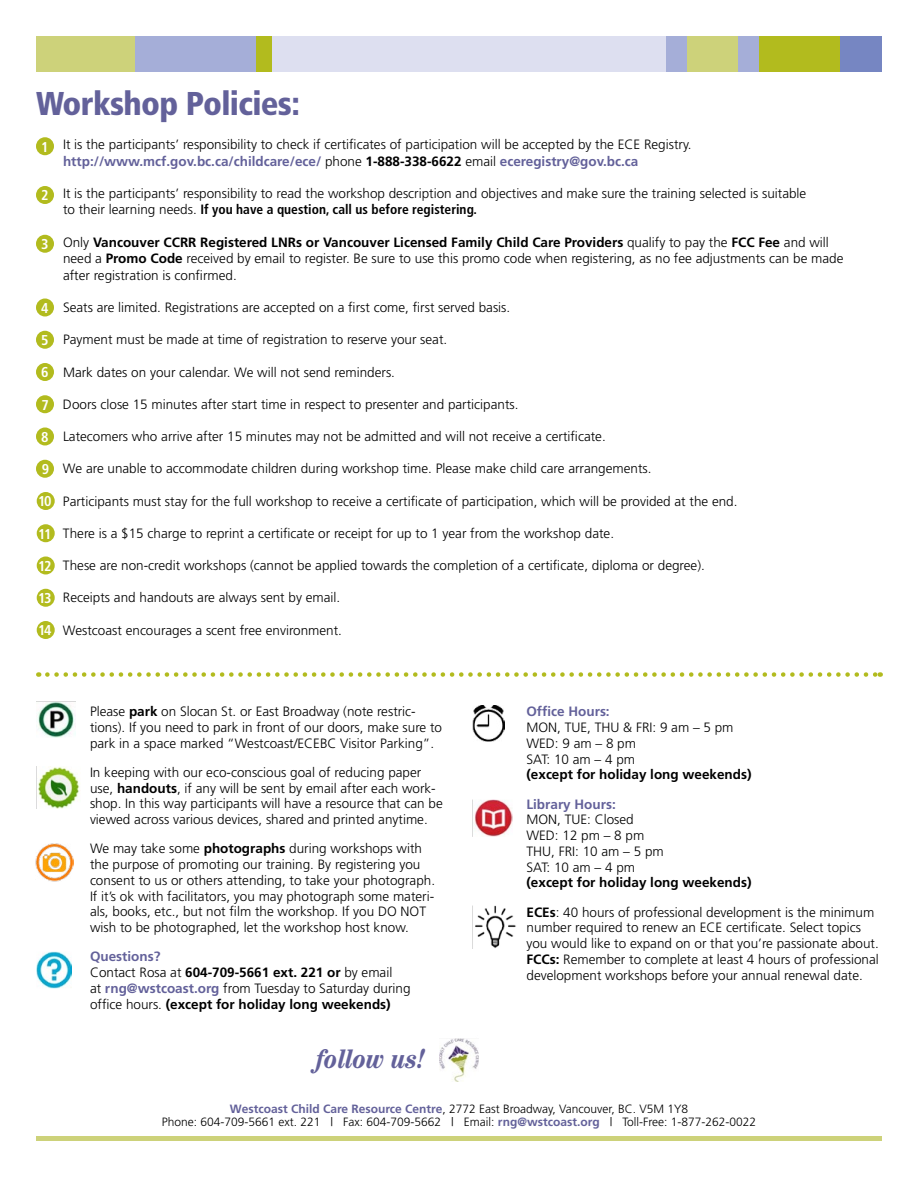
<style>
.page{position:relative;width:918px;height:1188px;background:#fff}
.page>*{position:absolute;margin:0;border:0;box-sizing:border-box;transform-origin:0 0}
.t1{font:900 condensed 33px "Frutiger";letter-spacing:-.02em;color:#63619a}
.t2{font:italic 700 condensed 27px "Century";color:#63619a}
.t3{font:300 13.5px/15.8px "Frutiger";color:#000}
.t4{font:700 13.5px "Frutiger";color:#000}
.t5{font:700 13.5px "Frutiger";color:#63619a}
.t6{font:300 12px/13.5px "Frutiger";color:#000;text-align:center}
.s1{font-weight:700;font-stretch:condensed;font-size:14.25px;color:#fff}
.s2{font-weight:700;color:#63619a}
.s3{font-weight:700}
.s4{font-weight:700;font-stretch:condensed}
</style>
<div class="page">
<div style="left:758px;top:36px;width:83px;height:36px;background:#b2bb1e"></div>
<div style="left:841px;top:36px;width:41px;height:36px;background:#7686c2"></div>
<div style="left:686px;top:36px;width:52px;height:36px;background:#cdd27a"></div>
<div style="left:738px;top:36px;width:20px;height:36px;background:#a5aed8"></div>
<div style="left:272px;top:36px;width:394px;height:36px;background:#dddff0"></div>
<div style="left:255px;top:36px;width:17px;height:36px;background:#b2bb1e"></div>
<div style="left:666px;top:36px;width:20px;height:36px;background:#a5aed8"></div>
<div style="left:36px;top:1136px;width:846px;height:5px;background:#cdd27a"></div>
<div style="left:134px;top:36px;width:121px;height:36px;background:#a5aed8"></div>
<div style="left:36px;top:36px;width:98px;height:36px;background:#cdd27a"></div>
<div style="left:36px;top:137px;width:18px;height:18px;background:#b2bb1e;border-radius:50%"></div>
<div style="left:36px;top:186px;width:18px;height:18px;background:#b2bb1e;border-radius:50%"></div>
<div style="left:36px;top:235px;width:18px;height:18px;background:#b2bb1e;border-radius:50%"></div>
<div style="left:36px;top:298px;width:18px;height:18px;background:#b2bb1e;border-radius:50%"></div>
<div style="left:36px;top:331px;width:18px;height:18px;background:#b2bb1e;border-radius:50%"></div>
<div style="left:36px;top:363px;width:18px;height:18px;background:#b2bb1e;border-radius:50%"></div>
<div style="left:36px;top:395px;width:18px;height:18px;background:#b2bb1e;border-radius:50%"></div>
<div style="left:36px;top:428px;width:18px;height:18px;background:#b2bb1e;border-radius:50%"></div>
<div style="left:36px;top:460px;width:18px;height:18px;background:#b2bb1e;border-radius:50%"></div>
<div style="left:37px;top:492px;width:18px;height:18px;background:#b2bb1e;border-radius:50%"></div>
<div style="left:37px;top:524px;width:18px;height:18px;background:#b2bb1e;border-radius:50%"></div>
<div style="left:37px;top:556px;width:18px;height:18px;background:#b2bb1e;border-radius:50%"></div>
<div style="left:37px;top:589px;width:18px;height:18px;background:#b2bb1e;border-radius:50%"></div>
<div style="left:37px;top:621px;width:18px;height:18px;background:#b2bb1e;border-radius:50%"></div>
<img style="left:440px;top:1038px;width:39px;height:44px">
<img style="left:36px;top:843px;width:38px;height:38px">
<img style="left:472px;top:706px;width:33px;height:35px">
<img style="left:36px;top:767px;width:44px;height:42px">
<img style="left:472px;top:799px;width:40px;height:38px">
<img style="left:472px;top:905px;width:44px;height:44px">
<img style="left:36px;top:701px;width:40px;height:37px">
<img style="left:36px;top:951px;width:36px;height:37px">
<svg style="left:47px;top:672px;width:834px;height:5px"></svg>
<h1 class="t1" style="left:36px;top:83px;width:265px">Workshop Policies:</h1>
<p class="t3" style="left:63px;top:136px;width:630px;line-height:16.5px;text-indent:-22px"><span class="s1">1</span> It is the participants’ responsibility to check if certificates of participation will be accepted by the ECE Registry. <span class="s2">http://www.mcf.gov.bc.ca/childcare/ece/</span> phone <span class="s3">1-888-338-6622</span> email <span class="s2">eceregistry@gov.bc.ca</span></p>
<p class="t3" style="left:63px;top:185px;width:745px;line-height:16.5px;text-indent:-22px"><span class="s1">2</span> It is the participants’ responsibility to read the workshop description and objectives and make sure the training selected is suitable to their learning needs. <span class="s4">If you have a question, call us before registering.</span></p>
<p class="t3" style="left:63px;top:234px;width:782px;line-height:16.5px;text-indent:-22px"><span class="s1">3</span> Only <span class="s3">Vancouver CCRR Registered LNRs or Vancouver Licensed Family Child Care Providers</span> qualify to pay the <span class="s3">FCC Fee</span> and will need a <span class="s3">Promo Code</span> received by email to register. Be sure to use this promo code when registering, as no fee adjustments can be made after registration is confirmed.</p>
<p class="t3" style="left:41px;top:299px;width:471px"><span class="s1">4</span> Seats are limited. Registrations are accepted on a first come, first served basis.</p>
<p class="t3" style="left:41px;top:332px;width:407px"><span class="s1">5</span> Payment must be made at time of registration to reserve your seat.</p>
<p class="t3" style="left:41px;top:364px;width:355px"><span class="s1">6</span> Mark dates on your calendar. We will not send reminders.</p>
<p class="t3" style="left:41px;top:396px;width:479px"><span class="s1">7</span> Doors close 15 minutes after start time in respect to presenter and participants.</p>
<p class="t3" style="left:41px;top:428px;width:566px"><span class="s1">8</span> Latecomers who arrive after 15 minutes may not be admitted and will not receive a certificate.</p>
<p class="t3" style="left:42px;top:461px;width:611px"><span class="s1">9</span> We are unable to accommodate children during workshop time. Please make child care arrangements.</p>
<p class="t3" style="left:38px;top:493px;width:701px"><span class="s1">10</span> Participants must stay for the full workshop to receive a certificate of participation, which will be provided at the end.</p>
<p class="t3" style="left:38px;top:525px;width:577px"><span class="s1">11</span> There is a $15 charge to reprint a certificate or receipt for up to 1 year from the workshop date.</p>
<p class="t3" style="left:38px;top:557px;width:668px"><span class="s1">12</span> These are non-credit workshops (cannot be applied towards the completion of a certificate, diploma or degree).</p>
<p class="t3" style="left:38px;top:590px;width:303px"><span class="s1">13</span> Receipts and handouts are always sent by email.</p>
<p class="t3" style="left:38px;top:622px;width:305px"><span class="s1">14</span> Westcoast encourages a scent free environment.</p>
<p class="t3" style="left:90px;top:704px;width:354px">Please <span class="s3">park</span> on Slocan St. or East Broadway (note restric&shy;tions). If you need to park in front of our doors, make sure to park in a space marked “Westcoast/ECEBC Visitor Parking”.</p>
<p class="t3" style="left:90px;top:764px;width:354px">In keeping with our eco-conscious goal of reducing paper use, <span class="s3">handouts</span>, if any will be sent by email after each work&shy;shop. In this way participants will have a resource that can be viewed across various devices, shared and printed anytime.</p>
<p class="t3" style="left:90px;top:841px;width:347px">We may take some <span class="s3">photographs</span> during workshops with the purpose of promoting our training. By registering you consent to us or others attending, to take your photograph.<br>If it’s ok with facilitators, you may photograph some materi&shy;als, books, etc., but not film the workshop. If you DO NOT wish to be photographed, let the workshop host know.</p>
<p class="t3" style="left:90px;top:949px;width:322px"><span class="s2">Questions?<br></span>Contact Rosa at <span class="s3">604-709-5661 ext. 221 or</span> by email<br>at <span class="s2">rng@wstcoast.org</span> from Tuesday to Saturday during office hours. <span class="s3">(except for holiday long weekends)</span></p>
<h2 class="t2" style="left:316px;top:1043px;width:110px">follow us!</h2>
<p class="t5" style="left:526px;top:704px;width:85px">Office Hours:</p>
<p class="t3" style="left:526px;top:719px;width:209px">MON, TUE, THU &amp; FRI: 9 am – 5 pm<br>WED: 9 am – 8 pm<br>SAT: 10 am – 4 pm</p>
<p class="t4" style="left:526px;top:767px;width:227px">(except for holiday long weekends)</p>
<p class="t5" style="left:526px;top:796px;width:91px">Library Hours:</p>
<p class="t3" style="left:526px;top:812px;width:139px">MON, TUE: Closed<br>WED: 12 pm – 8 pm<br>THU, FRI: 10 am – 5 pm<br>SAT: 10 am – 4 pm</p>
<p class="t3" style="left:526px;top:868px;width:349px;line-height:29.2px"><span class="s3">(except for holiday long weekends)<br>ECEs</span>: 40 hours of professional development is the minimum</p>
<p class="t3" style="left:526px;top:920px;width:354px">number required to renew an ECE certificate. Select topics you would like to expand on or that you’re passionate about.<br><span class="s3">FCCs:</span> Remember to complete at least 4 hours of professional development workshops before your annual renewal date.</p>
<p class="t6" style="left:162px;top:1102px;width:596px"><span class="s2">Westcoast Child Care Resource Centre</span>, 2772 East Broadway, Vancouver, BC. V5M 1Y8<br>Phone: 604-709-5661 ext. 221 | Fax: 604-709-5662 | Email: <span class="s2">rng@wstcoast.org</span> | Toll-Free: 1-877-262-0022</p>
</div>
